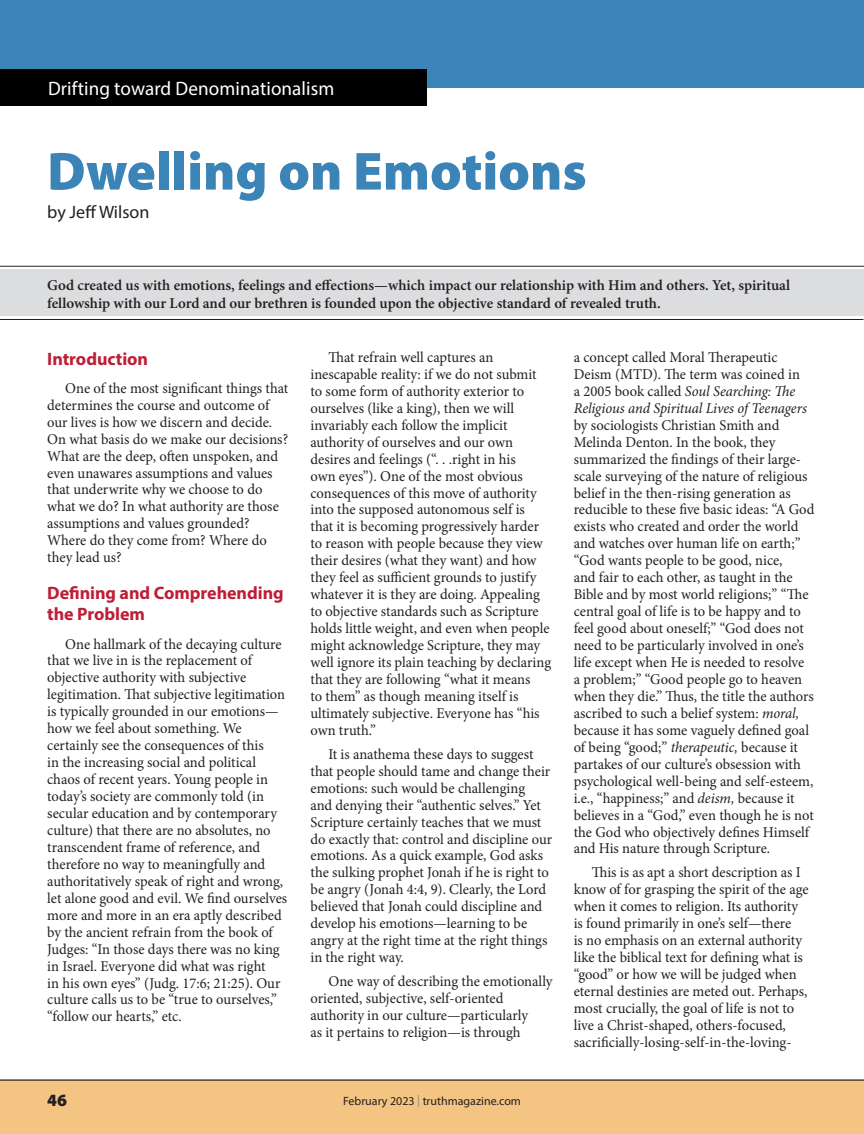
<style>
.page{position:relative;width:864px;height:1134px;background:#fff}
.page>*{position:absolute;margin:0;border:0;box-sizing:border-box;transform-origin:0 0}
.t1{font:900 54px "Myriad Pro";color:#3a84b7}
.t2{font:19.5px "Myriad Pro";letter-spacing:.005em;color:#fff}
.t3{font:700 18px/21px "Myriad Pro";letter-spacing:-.005em;color:#be1e35}
.t4{font:18px "Myriad Pro";color:#231f20}
.t5{font:900 17.25px "Myriad Pro";color:#231f20}
.t6{font:15px/17px "Minion Pro";color:#231f20}
.t7{font:600 15px/18.8px "Minion Pro";color:#231f20}
.t8{font:12px "Myriad Pro";color:#231f20}
.s1{color:#8a8c8f}
.s2{font-style:italic}
</style>
<div class="page">
<div style="left:0;top:0;width:864px;height:88px;background:#3a84b7"></div>
<div style="left:0;top:70px;width:427px;height:36px;background:#000"></div>
<div style="left:0;top:1080px;width:864px;height:54px;background:#f4c483"></div>
<div style="left:0;top:270px;width:864px;height:46px;background:#dcdddf"></div>
<hr style="left:0;top:266px;width:864px;height:1px;background:#231f20">
<hr style="left:0;top:319px;width:863px;height:1px;background:#231f20">
<h2 class="t2" style="left:48px;top:76px;width:288px">Drifting toward Denominationalism</h2>
<h1 class="t1" style="left:47px;top:135px;width:541px">Dwelling on Emotions</h1>
<p class="t4" style="left:47px;top:201px;width:104px">by Jeff Wilson</p>
<p class="t7" style="left:47px;top:275px;width:745px">God created us with emotions, feelings and effections—which impact our relationship with Him and others. Yet, spiritual fellowship with our Lord and our brethren is founded upon the objective standard of revealed truth.</p>
<p class="t3" style="left:47px;top:347px;width:102px">Introduction</p>
<p class="t6" style="left:47px;top:380px;width:243px;text-indent:18px">One of the most significant things that determines the course and outcome of our lives is how we discern and decide.<br>On what basis do we make our decisions?<br>What are the deep, often unspoken, and even unawares assumptions and values that underwrite why we choose to do what we do? In what authority are those assumptions and values grounded?<br>Where do they come from? Where do they lead us?</p>
<p class="t3" style="left:47px;top:582px;width:238px">Defining and Comprehending the Problem</p>
<p class="t6" style="left:47px;top:635px;width:242px;text-indent:18px">One hallmark of the decaying culture that we live in is the replacement of objective authority with subjective legitimation. That subjective legitimation is typically grounded in our emotions— how we feel about something. We certainly see the consequences of this<br>in the increasing social and political chaos of recent years. Young people in today’s society are commonly told (in secular education and by contemporary culture) that there are no absolutes, no transcendent frame of reference, and therefore no way to meaningfully and authoritatively speak of right and wrong, let alone good and evil. We find ourselves more and more in an era aptly described by the ancient refrain from the book of Judges: “In those days there was no king in Israel. Everyone did what was right<br>in his own eyes” (Judg. 17:6; 21:25). Our culture calls us to be “true to ourselves,” “follow our hearts,” etc.</p>
<p class="t6" style="left:310px;top:349px;width:242px;text-indent:18px">That refrain well captures an inescapable reality: if we do not submit to some form of authority exterior to ourselves (like a king), then we will invariably each follow the implicit authority of ourselves and our own desires and feelings (“. . .right in his<br>own eyes”). One of the most obvious consequences of this move of authority into the supposed autonomous self is that it is becoming progressively harder to reason with people because they view their desires (what they want) and how they feel as sufficient grounds to justify whatever it is they are doing. Appealing to objective standards such as Scripture holds little weight, and even when people might acknowledge Scripture, they may well ignore its plain teaching by declaring that they are following “what it means<br>to them” as though meaning itself is ultimately subjective. Everyone has “his own truth.”</p>
<p class="t6" style="left:310px;top:746px;width:243px;text-indent:18px">It is anathema these days to suggest that people should tame and change their emotions: such would be challenging<br>and denying their “authentic selves.” Yet Scripture certainly teaches that we must do exactly that: control and discipline our emotions. As a quick example, God asks the sulking prophet Jonah if he is right to be angry (Jonah 4:4, 9). Clearly, the Lord believed that Jonah could discipline and develop his emotions—learning to be angry at the right time at the right things in the right way.</p>
<p class="t6" style="left:310px;top:973px;width:244px;text-indent:18px">One way of describing the emotionally oriented, subjective, self-oriented authority in our culture—particularly<br>as it pertains to religion—is through</p>
<p class="t5" style="left:47px;top:1088px;width:21px">46</p>
<p class="t8" style="left:343px;top:1094px;width:179px">February 2023 <span class="s1">|</span> truthmagazine.com</p>
<p class="t6" style="left:574px;top:349px;width:235px">a concept called Moral Therapeutic Deism (MTD). The term was coined in a 2005 book called <span class="s2">Soul Searching: The Religious and Spiritual Lives of Teenagers</span></p>
<p class="t6" style="left:574px;top:417px;width:242px">by sociologists Christian Smith and Melinda Denton. In the book, they summarized the findings of their large&shy;scale surveying of the nature of religious belief in the then-rising generation as reducible to these five basic ideas: “A God exists who created and order the world and watches over human life on earth;” “God wants people to be good, nice,<br>and fair to each other, as taught in the Bible and by most world religions;” “The central goal of life is to be happy and to feel good about oneself;” “God does not need to be particularly involved in one’s life except when He is needed to resolve a problem;” “Good people go to heaven when they die.” Thus, the title the authors ascribed to such a belief system: <span class="s2">moral, </span>because it has some vaguely defined goal of being “good;” <span class="s2">therapeutic,</span> because it partakes of our culture’s obsession with psychological well-being and self-esteem, i.e., “happiness;” and <span class="s2">deism,</span> because it believes in a “God,” even though he is not the God who objectively defines Himself and His nature through Scripture.</p>
<p class="t6" style="left:574px;top:864px;width:236px;text-indent:18px">This is as apt a short description as I know of for grasping the spirit of the age when it comes to religion. Its authority is found primarily in one’s self—there<br>is no emphasis on an external authority like the biblical text for defining what is “good” or how we will be judged when eternal destinies are meted out. Perhaps, most crucially, the goal of life is not to live a Christ-shaped, others-focused, sacrificially-losing-self-in-the-loving-</p>
</div>
